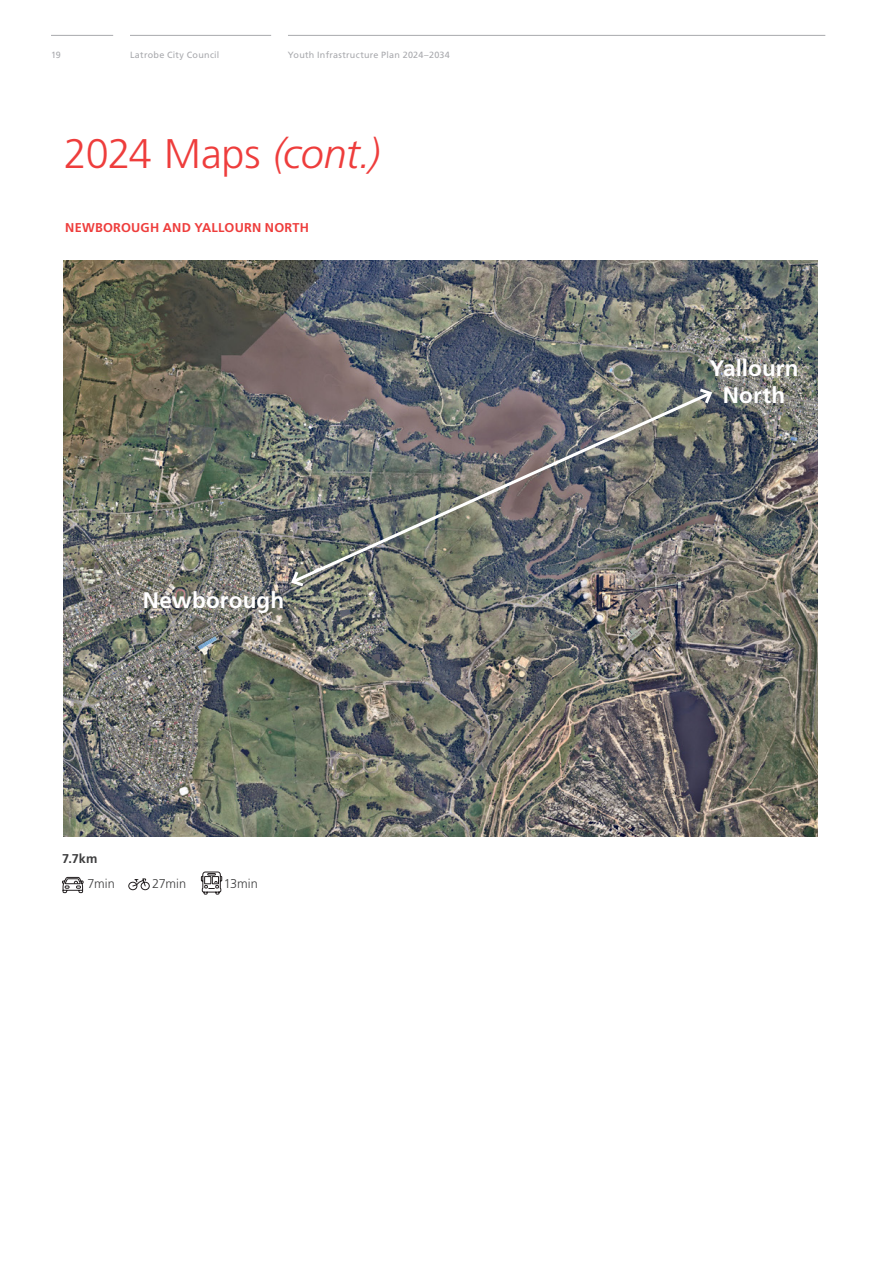
<style>
.page{position:relative;width:893px;height:1263px;background:#fff}
.page>*{position:absolute;margin:0;border:0;box-sizing:border-box;transform-origin:0 0}
.t1{font:300 41.4px "Frutiger LT Std";letter-spacing:-.015em;color:#ee3d3c}
.t2{font:700 22.5px/27px "Frutiger LT Std";letter-spacing:.005em;color:#fff;text-align:center}
.Body_Heading{font:700 12.75px "Frutiger LT Std";letter-spacing:.02em;color:#ee3d3c}
.Body{font:300 12.75px "Frutiger LT Std";color:#3e3e3f}
.Body-2{font:700 12.75px "Frutiger LT Std";color:#3e3e3f}
.t3{font:9px "Frutiger LT Std";letter-spacing:.03em;color:#a8a9ad}
.s1{font-style:italic}
</style>
<div class="page">
<img style="left:63px;top:260px;width:754px;height:576px">
<img style="left:289px;top:389px;width:425px;height:197px">
<svg style="left:697px;top:386px;width:17px;height:21px"></svg>
<svg style="left:289px;top:568px;width:18px;height:21px"></svg>
<svg style="left:62px;top:877px;width:22px;height:16px"></svg>
<svg style="left:201px;top:871px;width:21px;height:24px"></svg>
<svg style="left:128px;top:878px;width:22px;height:12px"></svg>
<hr style="left:51px;top:35px;width:62px;height:1px;background:#a8a9ad">
<hr style="left:130px;top:35px;width:141px;height:1px;background:#a8a9ad">
<hr style="left:288px;top:35px;width:537px;height:1px;background:#a8a9ad">
<p class="t3" style="left:51px;top:49px;width:11px">19</p>
<p class="t3" style="left:130px;top:49px;width:91px">Latrobe City Council</p>
<p class="t3" style="left:288px;top:49px;width:164px">Youth Infrastructure Plan 2024–2034</p>
<h1 class="t1" style="left:64px;top:130px;width:318px">2024 Maps <span class="s1">(cont.)</span></h1>
<p class="Body_Heading" style="left:65px;top:220px;width:245px">NEWBOROUGH AND YALLOURN NORTH</p>
<h2 class="t2" style="left:143px;top:587px;width:143px">Newborough</h2>
<p class="Body-2" style="left:62px;top:851px;width:37px">7.7km</p>
<p class="Body" style="left:88px;top:876px;width:29px">7min</p>
<p class="Body" style="left:152px;top:876px;width:36px">27min</p>
<p class="Body" style="left:224px;top:876px;width:35px">13min</p>
<h2 class="t2" style="left:709px;top:355px;width:91px">Yallourn<br>North</h2>
</div>
